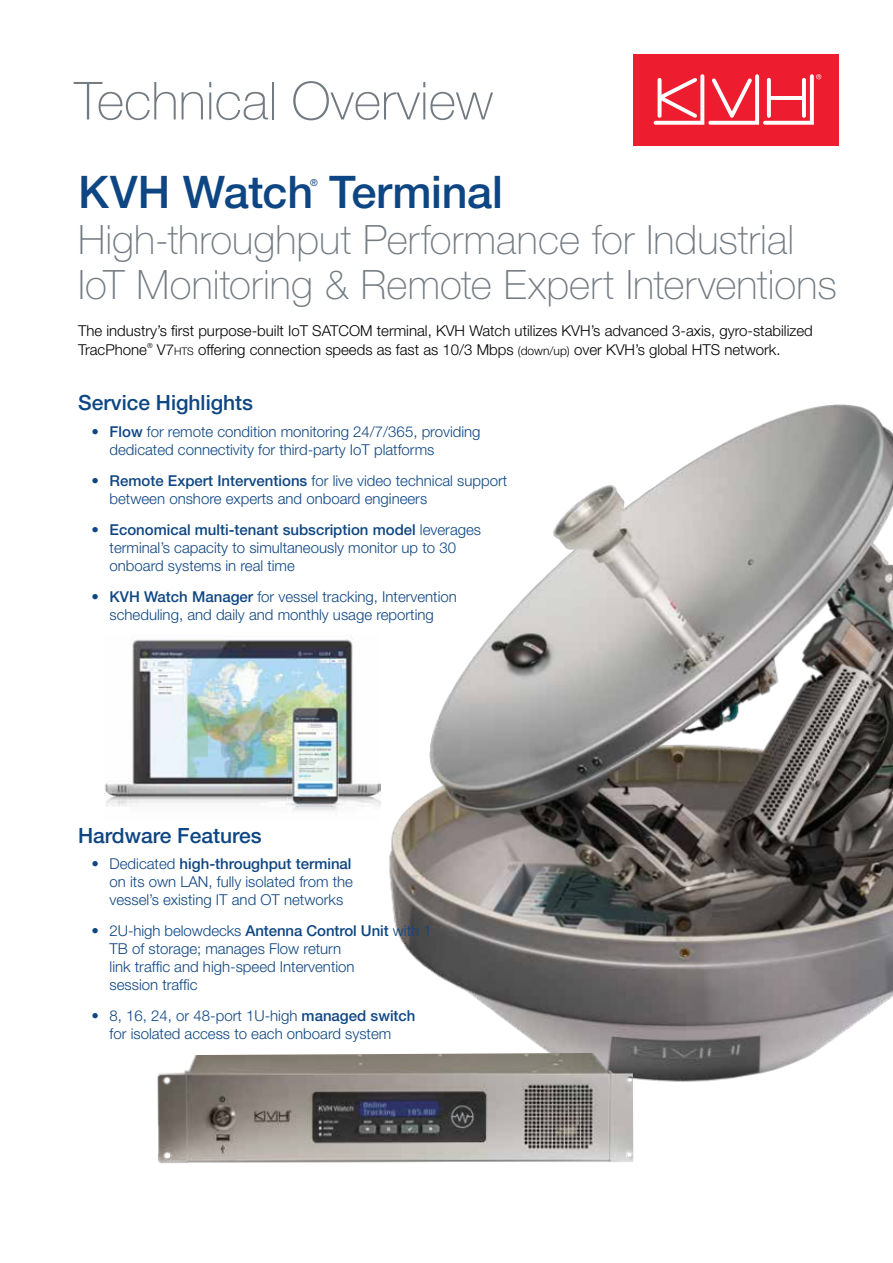
<style>
.page{position:relative;width:893px;height:1263px;background:#fff}
.page>*{position:absolute;margin:0;border:0;box-sizing:border-box;transform-origin:0 0}
.t1{font:100 52.5px "Helvetica Neue LT";color:#737b82}
.t2{font:500 45px "Helvetica Neue LT";letter-spacing:-.005em;color:#0e4683}
.t3{font:100 40.5px/45px "Helvetica Neue LT";letter-spacing:.005em;color:#737b82}
.t4{font:500 21px "Helvetica Neue LT";color:#0e4683}
.t5{font:300 15px/18px "Helvetica Neue LT";color:#0e4683}
.t6{font:300 15px/19.5px "Helvetica Neue LT";color:#000}
.t7{font:condensed 9.6px "Helvetica Neue LT";color:#0e4683}
.t8{font:300 7.05px "Helvetica Neue LT";color:#000}
.s1{font-size:10.5px}
.s2{font-size:12px}
.s3{font-weight:500}
</style>
<div class="page">
<img style="left:389px;top:404px;width:504px;height:678px">
<div style="left:633px;top:54px;width:206px;height:92px;background:#ed1c2f"></div>
<svg style="left:654px;top:74px;width:167px;height:51px"></svg>
<img style="left:105px;top:639px;width:276px;height:173px">
<img style="left:157px;top:1053px;width:476px;height:111px">
<h1 class="t1" style="left:74px;top:71px;width:420px">Technical Overview</h1>
<h2 class="t2" style="left:78px;top:165px;width:426px">KVH Watch Terminal</h2>
<p class="t7" style="left:310px;top:177px;width:9px">®</p>
<h3 class="t3" style="left:78px;top:217px;width:760px">High-throughput Performance for Industrial<br>IoT Monitoring &amp; Remote Expert Interventions</h3>
<p class="t6" style="left:78px;top:320px;width:736px">The industry’s first purpose-built IoT SATCOM terminal, KVH Watch utilizes KVH’s advanced 3-axis, gyro-stabilized<br>TracPhone</p>
<p class="t8" style="left:147px;top:341px;width:7px">®</p>
<p class="t6" style="left:157px;top:340px;width:625px">V7<span class="s1">hts</span> offering connection speeds as fast as 10/3 Mbps <span class="s2">(down/up)</span> over KVH’s global HTS network.</p>
<h3 class="t4" style="left:78px;top:390px;width:177px">Service Highlights</h3>
<p class="t5" style="left:110px;top:422px;width:372px;text-indent:-18px"><span class="s3">• Flow</span> for remote condition monitoring 24/7/365, providing dedicated connectivity for third-party IoT platforms</p>
<p class="t5" style="left:110px;top:471px;width:399px;text-indent:-18px"><span class="s3">• Remote Expert Interventions</span> for live video technical support between onshore experts and onboard engineers</p>
<p class="t5" style="left:110px;top:520px;width:373px;text-indent:-18px"><span class="s3">• Economical multi-tenant subscription model</span> leverages terminal’s capacity to simultaneously monitor up to 30 onboard systems in real time</p>
<p class="t5" style="left:92px;top:587px;width:367px;text-align:center"><span class="s3">• KVH Watch Manager</span> for vessel tracking, Intervention scheduling, and daily and monthly usage reporting</p>
<h3 class="t4" style="left:78px;top:823px;width:185px">Hardware Features</h3>
<p class="t5" style="left:110px;top:854px;width:245px;text-align:justify;text-indent:-18px">• Dedicated <span class="s3">high-throughput terminal </span>on its own LAN, fully isolated from the vessel’s existing IT and OT networks</p>
<p class="t5" style="left:110px;top:921px;width:324px;text-indent:-18px">• 2U-high belowdecks <span class="s3">Antenna Control Unit</span> with 1<br>TB of storage; manages Flow return<br>link traffic and high-speed Intervention<br>session traffic</p>
<p class="t5" style="left:92px;top:1006px;width:325px;text-align:center">• 8, 16, 24, or 48-port 1U-high <span class="s3">managed switch </span>for isolated access to each onboard system</p>
</div>
